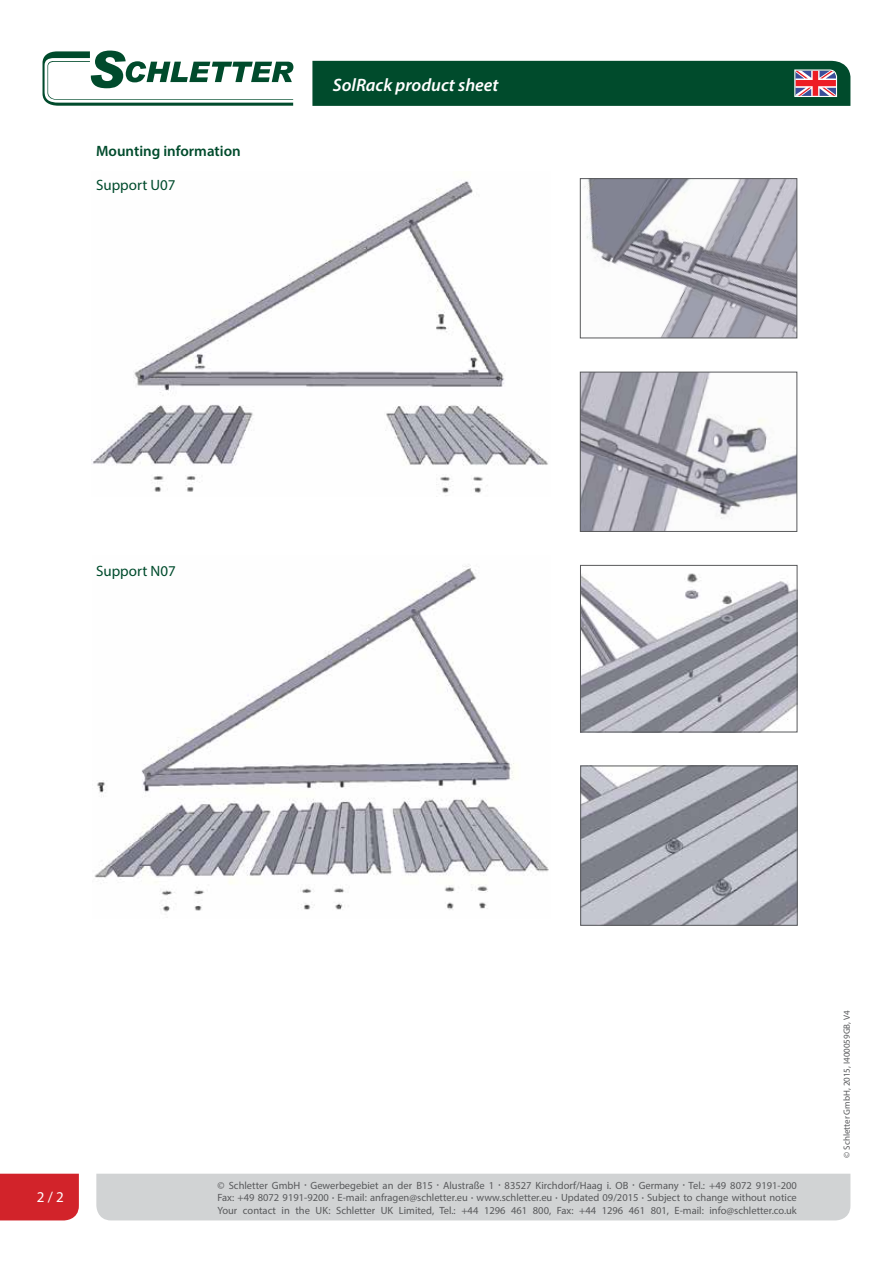
<style>
.page{position:relative;width:893px;height:1263px;background:#fff}
.page>*{position:absolute;margin:0;border:0;box-sizing:border-box;transform-origin:0 0}
.t1{font:italic 600 18px "Myriad Pro";color:#fff}
.t2{font:15px "Myriad Pro";color:#004b2c}
.t3{font:600 15px "Myriad Pro";color:#004b2c}
.t4{font:15px "Myriad Pro";color:#fff}
.t5{font:10.5px/12.6px "Myriad Pro";color:#58595b;text-align:justify}
.t6{font:9px "Myriad Pro";color:#58595b}
.s1{font-style:italic;font-size:7.5px}
</style>
<div class="page">
<div style="left:96px;top:1174px;width:754px;height:46px;background:#d1d3d4"></div>
<svg style="left:43px;top:51px;width:250px;height:55px"></svg>
<svg style="left:312px;top:61px;width:538px;height:45px;background:#0b4e32"></svg>
<div style="left:0;top:1174px;width:79px;height:46px;background:#d2232a"></div>
<img style="left:584px;top:180px;width:211px;height:156px">
<div style="left:580px;top:178px;width:217px;height:160px;border:1px solid #58595b"></div>
<img style="left:582px;top:374px;width:213px;height:156px">
<div style="left:580px;top:372px;width:217px;height:160px;border:1px solid #58595b"></div>
<img style="left:582px;top:573px;width:213px;height:157px">
<div style="left:580px;top:565px;width:217px;height:167px;border:1px solid #58595b"></div>
<img style="left:582px;top:767px;width:214px;height:157px">
<div style="left:580px;top:765px;width:218px;height:161px;border:1px solid #58595b"></div>
<img style="left:93px;top:181px;width:455px;height:312px">
<img style="left:94px;top:564px;width:455px;height:348px">
<h2 class="t3" style="left:96px;top:141px;width:146px">Mounting information</h2>
<h2 class="t2" style="left:96px;top:176px;width:81px">Support U07</h2>
<h1 class="t1" style="left:333px;top:73px;width:167px">SolRack product sheet</h1>
<h2 class="t2" style="left:96px;top:562px;width:81px">Support N07</h2>
<h2 class="t4" style="left:37px;top:1187px;width:28px">2 / 2</h2>
<p class="t5" style="left:217px;top:1178px;width:581px">© Schletter GmbH <span class="s1">•</span> Gewerbegebiet an der B15 <span class="s1">•</span> Alustraße 1 <span class="s1">•</span> 83527 Kirchdorf/Haag i. OB <span class="s1">•</span> Germany <span class="s1">•</span> Tel.: +49 8072 9191-200<br>Fax: +49 8072 9191-9200 <span class="s1">•</span> E-mail: anfragen@schletter.eu <span class="s1">•</span> www.schletter.eu <span class="s1">•</span> Updated 09/2015 <span class="s1">•</span> Subject to change without notice Your contact in the UK: Schletter UK Limited, Tel.: +44 1296 461 800, Fax: +44 1296 461 801, E-mail: info@schletter.co.uk</p>
<p class="t6" style="left:841px;top:1158px;width:149px;rotate:-90deg">© Schletter GmbH, 2015, I400059GB, V4</p>
</div>
